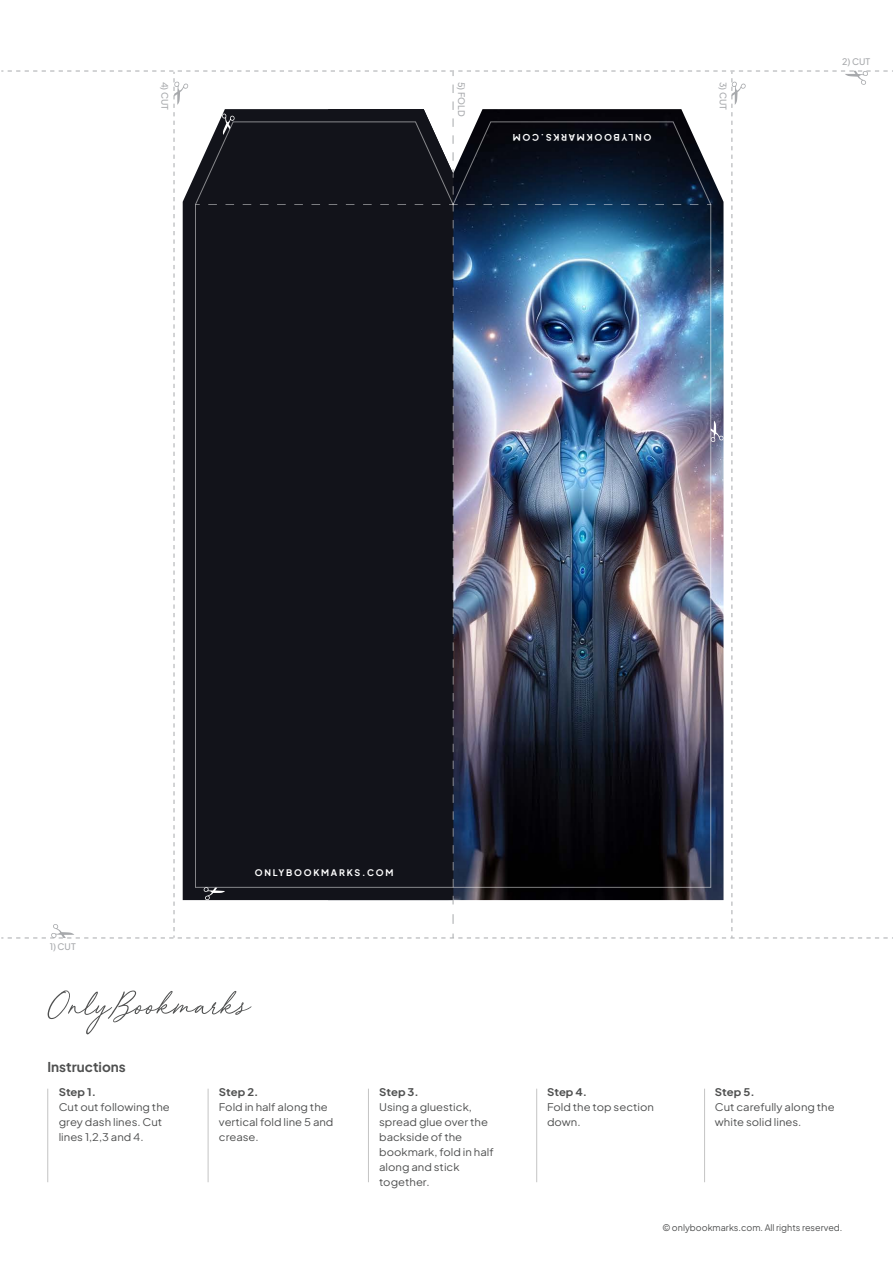
<style>
.page{position:relative;width:893px;height:1263px;background:#fff}
.page>*{position:absolute;margin:0;border:0;box-sizing:border-box;transform-origin:0 0}
.t1{font:700 13.5px "Plus Jakarta Sans";color:#4f5050}
.t2{font:10.5px/15px "Plus Jakarta Sans";color:#4f5050;scale:1.08 1}
.t3{font:700 10.5px "Plus Jakarta Sans";color:#4f5050;scale:1.08 1}
.t4{font:9px "Plus Jakarta Sans";color:#4f5050}
.t5{font:700 9px "Plus Jakarta Sans";letter-spacing:.19em;color:#fff}
.t6{font:500 9px "Plus Jakarta Sans";color:#a7a9ac}
</style>
<div class="page">
<hr style="left:47px;top:1089px;width:1px;height:93px;background:#c4c4c4">
<hr style="left:208px;top:1089px;width:1px;height:93px;background:#c4c4c4">
<hr style="left:368px;top:1089px;width:1px;height:93px;background:#c4c4c4">
<hr style="left:536px;top:1089px;width:1px;height:93px;background:#c4c4c4">
<hr style="left:704px;top:1089px;width:1px;height:93px;background:#c4c4c4">
<svg style="left:48px;top:990px;width:204px;height:44px"></svg>
<img style="left:1px;top:71px;width:892px;height:868px">
<p class="t6" style="left:173px;top:82px;width:30px;rotate:90deg">4) CUT</p>
<p class="t6" style="left:469px;top:82px;width:36px;rotate:90deg">5) FOLD</p>
<p class="t6" style="left:731px;top:82px;width:30px;rotate:90deg">3) CUT</p>
<p class="t5" style="left:651px;top:146px;width:140px;rotate:-180deg">ONLYBOOKMARKS.COM</p>
<p class="t6" style="left:842px;top:54px;width:29px">2) CUT</p>
<p class="t6" style="left:50px;top:939px;width:27px">1) CUT</p>
<p class="t1" style="left:47px;top:1054px;width:80px">Instructions</p>
<p class="t3" style="left:59px;top:1083px;width:36px">Step 1.</p>
<p class="t2" style="left:59px;top:1099px;width:104px">Cut out following the grey dash lines. Cut lines 1,2,3 and 4.</p>
<p class="t5" style="left:255px;top:864px;width:140px">ONLYBOOKMARKS.COM</p>
<p class="t3" style="left:219px;top:1083px;width:38px">Step 2.</p>
<p class="t2" style="left:219px;top:1099px;width:108px">Fold in half along the vertical fold line 5 and crease.</p>
<p class="t3" style="left:379px;top:1083px;width:38px">Step 3.</p>
<p class="t2" style="left:379px;top:1099px;width:108px">Using a gluestick, spread glue over the backside of the bookmark, fold in half along and stick together.</p>
<p class="t3" style="left:547px;top:1083px;width:39px">Step 4.</p>
<p class="t2" style="left:547px;top:1099px;width:100px">Fold the top section down.</p>
<p class="t3" style="left:715px;top:1083px;width:38px">Step 5.</p>
<p class="t2" style="left:715px;top:1099px;width:112px">Cut carefully along the white solid lines.</p>
<p class="t4" style="left:662px;top:1220px;width:182px">© onlybookmarks.com. All rights reserved.</p>
</div>
